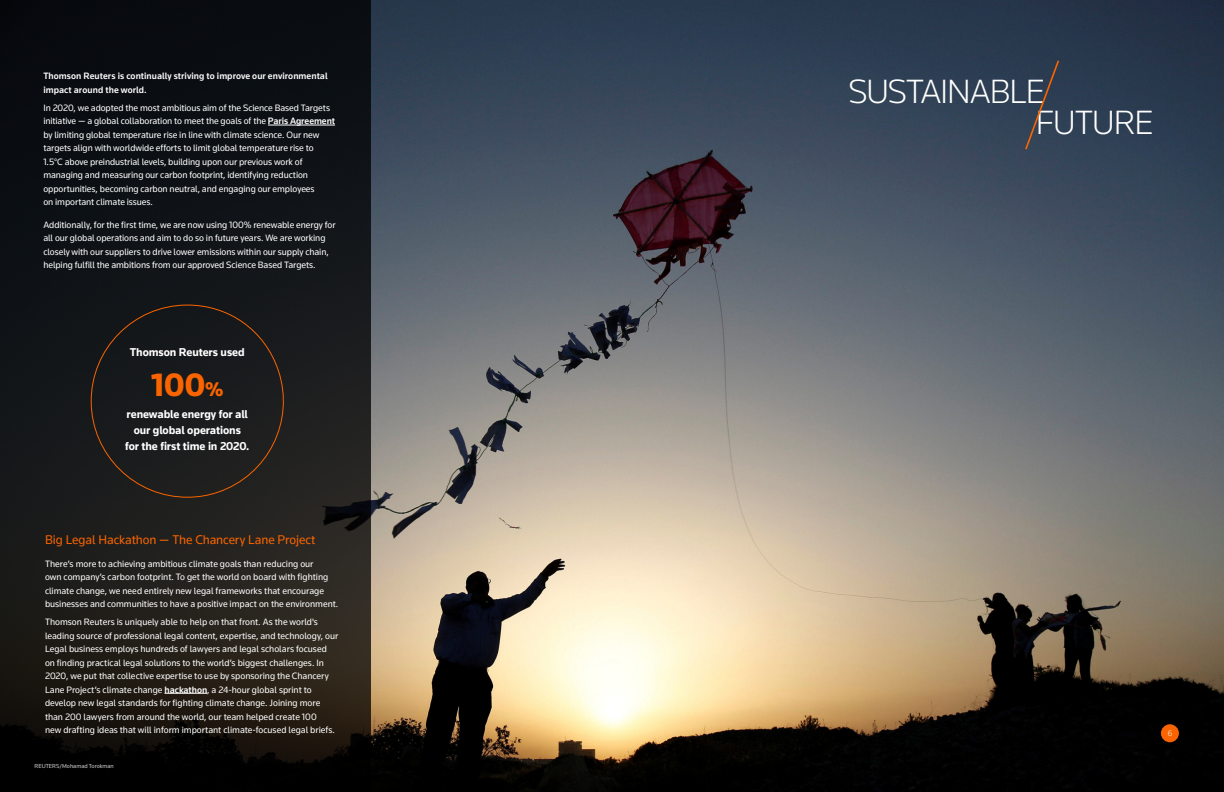
<style>
.page{position:relative;width:1224px;height:792px;background:#fff}
.page>*{position:absolute;margin:0;border:0;box-sizing:border-box;transform-origin:0 0}
.t1{font:300 34.7px/31.4px "Knowledge 2017";letter-spacing:-.035em;color:#fff}
.t2{font:900 33.3px "Knowledge 2017";color:#fa6400}
.t3{font:13px "Knowledge 2017";letter-spacing:-.005em;color:#fa6400}
.t4{font:700 11.7px/16px "Knowledge 2017";letter-spacing:-.01em;color:#fff;text-align:center}
.t5{font:9.5px/13.5px "Knowledge 2017";letter-spacing:-.005em;color:#fff}
.t6{font:500 9.5px/13.5px "Knowledge 2017";letter-spacing:.005em;color:#fff}
.t7{font:300 8px "Knowledge 2017";color:#fff}
.t8{font:6px "Knowledge 2017";color:#d0d0d0}
.s1{font-weight:500}
.s2{font-size:20.4px}
</style>
<div class="page">
<img style="left:370px;top:0;width:854px;height:792px">
<svg style="left:0;top:0;width:370px;height:792px;background:#151515"></svg>
<svg style="left:1024px;top:59px;width:37px;height:92px;background:#37404f"></svg>
<hr style="left:165px;top:693px;width:42px;height:1px;background:#fff">
<hr style="left:268px;top:125px;width:67px;height:1px;background:#fff">
<div style="left:91px;top:305px;width:204px;height:193px;background:#191b1d"></div>
<div style="left:1161px;top:724px;width:18px;height:18px;background:#fa6400;border-radius:50%"></div>
<p class="t6" style="left:43px;top:69px;width:286px">Thomson Reuters is continually striving to improve our environmental impact around the world.</p>
<p class="t5" style="left:43px;top:101px;width:293px">In 2020, we adopted the most ambitious aim of the Science Based Targets initiative — a global collaboration to meet the goals of the <span class="s1">Paris Agreement </span>by limiting global temperature rise in line with climate science. Our new targets align with worldwide efforts to limit global temperature rise to 1.5°C above preindustrial levels, building upon our previous work of managing and measuring our carbon footprint, identifying reduction opportunities, becoming carbon neutral, and engaging our employees<br>on important climate issues.</p>
<p class="t5" style="left:43px;top:218px;width:294px">Additionally, for the first time, we are now using 100% renewable energy for all our global operations and aim to do so in future years. We are working closely with our suppliers to drive lower emissions within our supply chain, helping fulfill the ambitions from our approved Science Based Targets.</p>
<p class="t4" style="left:130px;top:344px;width:116px">Thomson Reuters used</p>
<h2 class="t2" style="left:151px;top:365px;width:74px">100<span class="s2">%</span></h2>
<p class="t4" style="left:125px;top:406px;width:126px">renewable energy for all our global operations<br>for the first time in 2020.</p>
<h3 class="t3" style="left:45px;top:532px;width:272px">Big Legal Hackathon — The Chancery Lane Project</h3>
<p class="t5" style="left:45px;top:557px;width:295px">There’s more to achieving ambitious climate goals than reducing our<br>own company’s carbon footprint. To get the world on board with fighting climate change, we need entirely new legal frameworks that encourage businesses and communities to have a positive impact on the environment.</p>
<p class="t5" style="left:45px;top:615px;width:295px">Thomson Reuters is uniquely able to help on that front. As the world's leading source of professional legal content, expertise, and technology, our Legal business employs hundreds of lawyers and legal scholars focused on finding practical legal solutions to the world’s biggest challenges. In 2020, we put that collective expertise to use by sponsoring the Chancery Lane Project’s climate change <span class="s1">hackathon</span>, a 24-hour global sprint to develop new legal standards for fighting climate change. Joining more than 200 lawyers from around the world, our team helped create 100<br>new drafting ideas that will inform important climate-focused legal briefs.</p>
<p class="t7" style="left:52px;top:728px;width:6px">6</p>
<p class="t8" style="left:35px;top:762px;width:81px">REUTERS/Mohamad Torokman</p>
<h1 class="t1" style="left:1036px;top:75px;width:119px;text-indent:-187px">SUSTAINABLE<br>FUTURE</h1>
<p class="t7" style="left:1168px;top:728px;width:6px">6</p>
</div>
